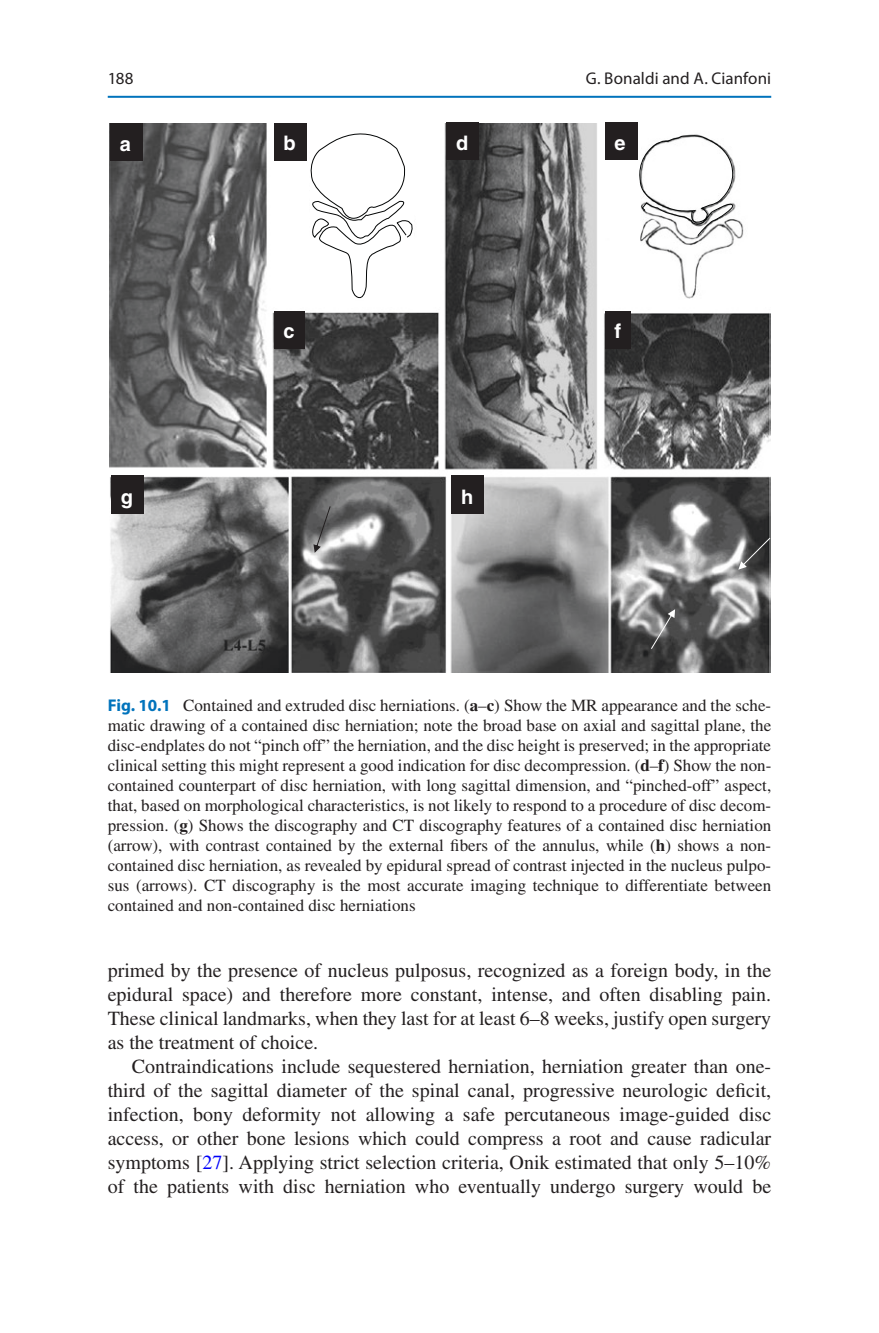
<style>
.page{position:relative;width:879px;height:1333px;background:#fff}
.page>*{position:absolute;margin:0;border:0;box-sizing:border-box;transform-origin:0 0}
.t1{font:20px/24px "Times LT Std";color:#231f20;text-align:justify}
.t2{font:700 20px "Helvetica";color:#fff}
.t3{font:17px/20px "Times LT Std";color:#231f20;text-align:justify}
.t4{font:17px "Myriad Pro Regular 2";letter-spacing:.005em;color:#231f20}
.t5{font:17px "Myriad Pro";color:#231f20}
.s1{font-family:"Myriad Pro";font-weight:700;color:#0073bc}
.s2{font-weight:700}
.s3{color:#0000fa}
</style>
<div class="page">
<img style="left:110px;top:123px;width:660px;height:549px">
<div style="left:110px;top:123px;width:32px;height:38px;background:#231f20"></div>
<div style="left:274px;top:123px;width:32px;height:38px;background:#231f20"></div>
<div style="left:274px;top:311px;width:31px;height:37px;background:#231f20"></div>
<div style="left:605px;top:311px;width:26px;height:37px;background:#231f20"></div>
<div style="left:111px;top:476px;width:33px;height:38px;background:#231f20"></div>
<div style="left:451px;top:475px;width:33px;height:38px;background:#231f20"></div>
<svg style="left:313px;top:506px;width:18px;height:47px"></svg>
<svg style="left:651px;top:609px;width:24px;height:40px"></svg>
<svg style="left:738px;top:537px;width:32px;height:32px"></svg>
<svg style="left:306px;top:122px;width:427px;height:182px"></svg>
<hr style="left:108px;top:96px;width:663px;height:2px;background:#0073bc">
<p class="t5" style="left:108px;top:68px;width:27px">188</p>
<p class="t4" style="left:586px;top:68px;width:187px">G. Bonaldi and A. Cianfoni</p>
<p class="t2" style="left:120px;top:131px;width:13px">a</p>
<p class="t2" style="left:283px;top:131px;width:14px">b</p>
<p class="t2" style="left:456px;top:131px;width:14px">d</p>
<p class="t2" style="left:614px;top:131px;width:13px">e</p>
<p class="t2" style="left:283px;top:319px;width:13px">c</p>
<p class="t2" style="left:614px;top:319px;width:8px">f</p>
<p class="t2" style="left:121px;top:484px;width:14px">g</p>
<p class="t2" style="left:461px;top:484px;width:14px">h</p>
<p class="t3" style="left:108px;top:695px;width:665px"><span class="s1">Fig. 10.1</span> Contained and extruded disc herniations. (<span class="s2">a</span>–<span class="s2">c</span>) Show the MR appearance and the sche&shy;matic drawing of a contained disc herniation; note the broad base on axial and sagittal plane, the disc-endplates do not “pinch off” the herniation, and the disc height is preserved; in the appropriate clinical setting this might represent a good indication for disc decompression. (<span class="s2">d</span>–<span class="s2">f</span>) Show the non&shy;contained counterpart of disc herniation, with long sagittal dimension, and “pinched-off” aspect, that, based on morphological characteristics, is not likely to respond to a procedure of disc decom&shy;pression. (<span class="s2">g</span>) Shows the discography and CT discography features of a contained disc herniation (arrow), with contrast contained by the external fibers of the annulus, while (<span class="s2">h</span>) shows a non&shy;contained disc herniation, as revealed by epidural spread of contrast injected in the nucleus pulpo&shy;sus (arrows). CT discography is the most accurate imaging technique to differentiate between contained and non-contained disc herniations</p>
<p class="t1" style="left:108px;top:958px;width:665px">primed by the presence of nucleus pulposus, recognized as a foreign body, in the epidural space) and therefore more constant, intense, and often disabling pain.<br>These clinical landmarks, when they last for at least 6–8 weeks, justify open surgery as the treatment of choice.</p>
<p class="t1" style="left:108px;top:1054px;width:665px;text-indent:24px">Contraindications include sequestered herniation, herniation greater than one&shy;third of the sagittal diameter of the spinal canal, progressive neurologic deficit, infection, bony deformity not allowing a safe percutaneous image-guided disc access, or other bone lesions which could compress a root and cause radicular symptoms [<span class="s3">27</span>]. Applying strict selection criteria, Onik estimated that only 5–10% of the patients with disc herniation who eventually undergo surgery would be</p>
</div>
